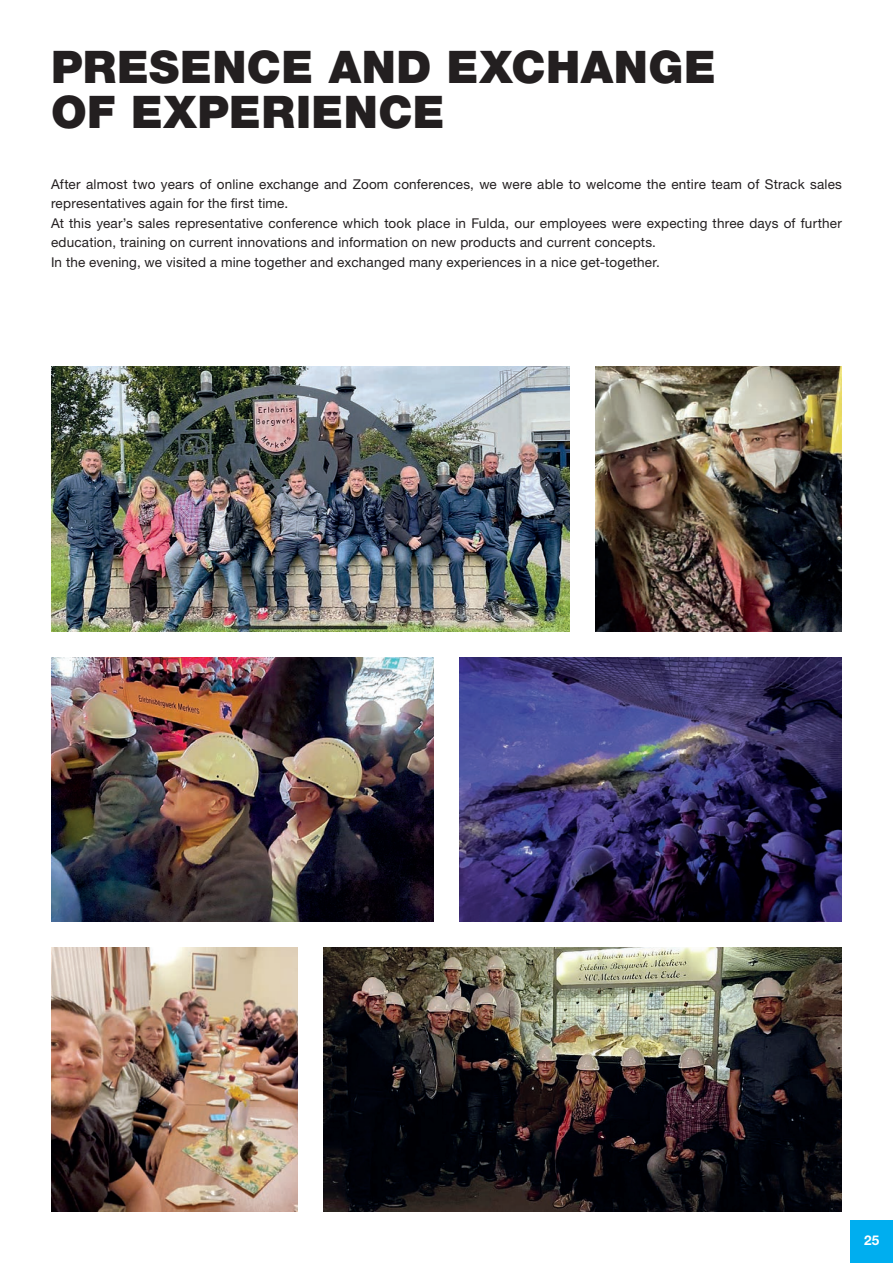
<style>
.page{position:relative;width:893px;height:1263px;background:#fff}
.page>*{position:absolute;margin:0;border:0;box-sizing:border-box;transform-origin:0 0}
.t1{font:900 45px "Helvetica Neue LT Std";letter-spacing:.01em;color:#231f20}
.t2{font:13.5px/19.5px "Helvetica Neue LT Std";letter-spacing:.015em;color:#231f20}
.t3{font:700 13.5px "Helvetica Neue LT Std";color:#fff}
</style>
<div class="page">
<div style="left:850px;top:1220px;width:43px;height:43px;background:#00aeef"></div>
<img style="left:51px;top:657px;width:383px;height:265px">
<img style="left:51px;top:947px;width:247px;height:265px">
<img style="left:459px;top:657px;width:383px;height:265px">
<img style="left:323px;top:947px;width:519px;height:265px">
<img style="left:595px;top:367px;width:247px;height:264px">
<img style="left:51px;top:367px;width:519px;height:264px">
<p class="t1" style="left:51px;top:40px;width:666px">PRESENCE AND EXCHANGE</p>
<p class="t1" style="left:51px;top:85px;width:395px">OF EXPERIENCE</p>
<p class="t2" style="left:51px;top:174px;width:792px">After almost two years of online exchange and Zoom conferences, we were able to welcome the entire team of Strack sales representatives again for the first time.</p>
<p class="t2" style="left:51px;top:213px;width:792px">At this year’s sales representative conference which took place in Fulda, our employees were expecting three days of further education, training on current innovations and information on new products and current concepts.</p>
<p class="t2" style="left:51px;top:252px;width:610px">In the evening, we visited a mine together and exchanged many experiences in a nice get-together.</p>
<p class="t3" style="left:864px;top:1231px;width:17px">25</p>
</div>
